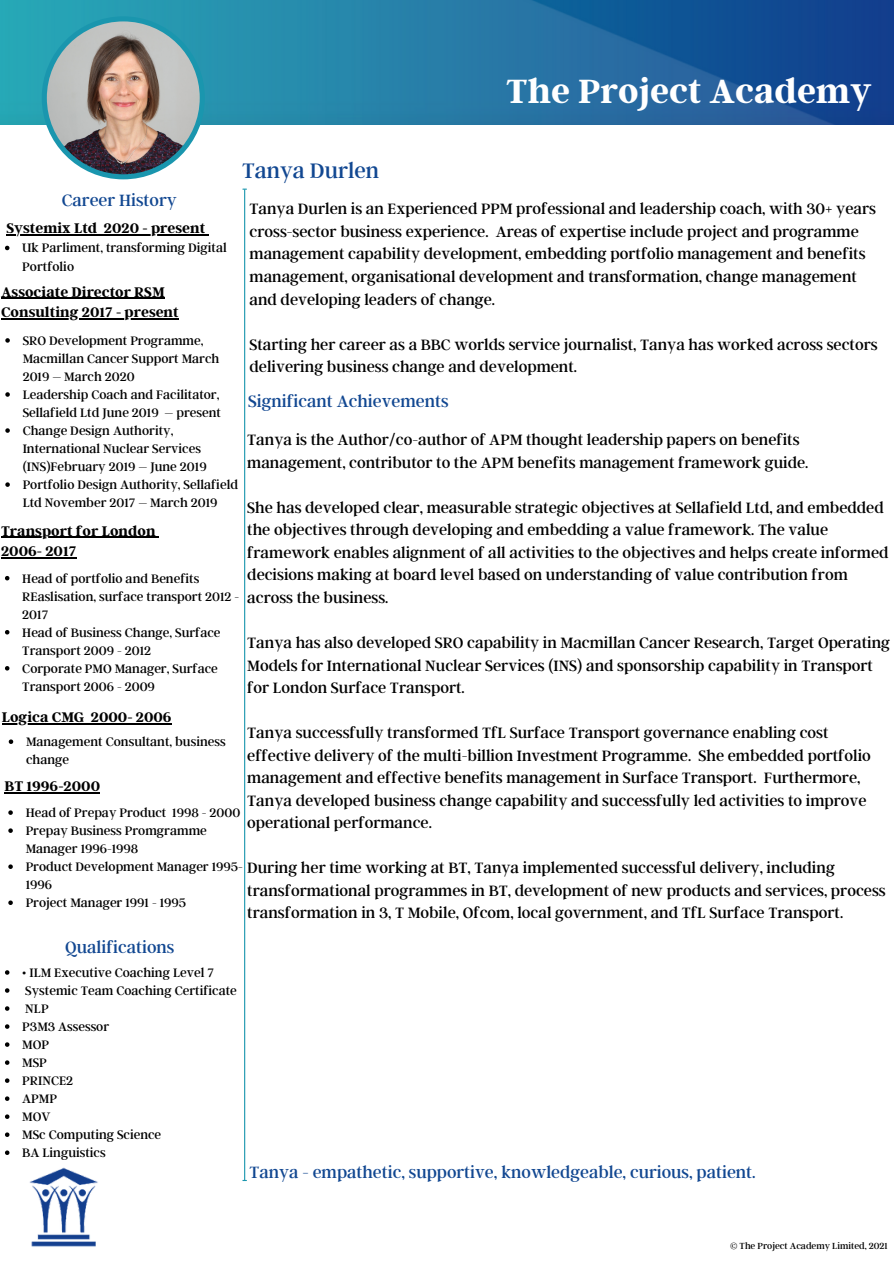
<style>
.page{position:relative;width:894px;height:1264px;background:#fff}
.page>*{position:absolute;margin:0;border:0;box-sizing:border-box;transform-origin:0 0}
.t1{font:700 36.3px "Argent CF";color:#fff}
.t2{font:23.1px "Argent CF";color:#114791}
.t3{font:18px "Argent CF";color:#114791}
.t4{font:16.5px/22.5px "Argent CF";color:#000}
.t5{font:700 15px/20.2px "Argent CF";color:#000}
.t6{font:13.5px/18px "Argent CF";color:#000}
.t7{font:9.75px "Argent CF";color:#000}
</style>
<div class="page">
<img style="left:0;top:0;width:893px;height:125px">
<div style="left:42px;top:16px;width:163px;height:163px;background:#1a96ae;border-radius:50%"></div>
<img style="left:47px;top:21px;width:153px;height:153px;border-radius:50%">
<img style="left:29px;top:1167px;width:69px;height:80px">
<hr style="left:244px;top:190px;width:1px;height:989px;background:#1a96ae">
<hr style="left:2px;top:723px;width:82px;height:1px;background:#000">
<hr style="left:91px;top:723px;width:81px;height:1px;background:#000">
<hr style="left:1px;top:537px;width:154px;height:1px;background:#000">
<hr style="left:1px;top:557px;width:75px;height:1px;background:#000">
<hr style="left:6px;top:234px;width:91px;height:1px;background:#000">
<hr style="left:104px;top:234px;width:101px;height:1px;background:#000">
<svg style="left:5px;top:246px;width:4px;height:4px"></svg>
<hr style="left:1px;top:298px;width:163px;height:1px;background:#000">
<hr style="left:1px;top:318px;width:178px;height:1px;background:#000">
<svg style="left:5px;top:338px;width:5px;height:5px"></svg>
<svg style="left:5px;top:392px;width:5px;height:5px"></svg>
<svg style="left:5px;top:428px;width:5px;height:5px"></svg>
<svg style="left:5px;top:482px;width:5px;height:5px"></svg>
<svg style="left:5px;top:576px;width:4px;height:4px"></svg>
<svg style="left:5px;top:630px;width:4px;height:4px"></svg>
<svg style="left:5px;top:666px;width:4px;height:4px"></svg>
<svg style="left:5px;top:970px;width:4px;height:4px"></svg>
<svg style="left:5px;top:988px;width:4px;height:4px"></svg>
<svg style="left:5px;top:1006px;width:4px;height:4px"></svg>
<svg style="left:5px;top:1024px;width:4px;height:4px"></svg>
<svg style="left:5px;top:1042px;width:4px;height:4px"></svg>
<svg style="left:5px;top:1060px;width:4px;height:4px"></svg>
<svg style="left:5px;top:1078px;width:4px;height:4px"></svg>
<svg style="left:5px;top:1096px;width:4px;height:4px"></svg>
<svg style="left:5px;top:1114px;width:4px;height:4px"></svg>
<svg style="left:5px;top:1132px;width:4px;height:4px"></svg>
<svg style="left:5px;top:1150px;width:4px;height:4px"></svg>
<svg style="left:9px;top:739px;width:4px;height:5px"></svg>
<hr style="left:5px;top:792px;width:95px;height:1px;background:#000">
<svg style="left:8px;top:810px;width:5px;height:4px"></svg>
<svg style="left:8px;top:828px;width:5px;height:4px"></svg>
<svg style="left:8px;top:864px;width:5px;height:5px"></svg>
<svg style="left:8px;top:900px;width:5px;height:5px"></svg>
<p class="t2" style="left:242px;top:155px;width:138px">Tanya Durlen</p>
<p class="t1" style="left:506px;top:68px;width:367px">The Project Academy</p>
<p class="t3" style="left:62px;top:188px;width:116px">Career History</p>
<p class="t4" style="left:249px;top:197px;width:628px">Tanya Durlen is an Experienced PPM professional and leadership coach, with 30+ years cross-sector business experience. Areas of expertise include project and programme management capability development, embedding portfolio management and benefits management, organisational development and transformation, change management and developing leaders of change.</p>
<p class="t4" style="left:249px;top:332px;width:629px">Starting her career as a BBC worlds service journalist, Tanya has worked across sectors delivering business change and development.</p>
<p class="t5" style="left:6px;top:217px;width:200px">Systemix Ltd 2020 - present</p>
<p class="t6" style="left:22px;top:238px;width:206px">Uk Parliment, transforming Digital<br>Portfolio</p>
<p class="t5" style="left:1px;top:281px;width:179px">Associate Director RSM<br>Consulting 2017 - present</p>
<p class="t6" style="left:23px;top:331px;width:198px">SRO Development Programme,<br>Macmillan Cancer Support March<br>2019 – March 2020</p>
<p class="t6" style="left:23px;top:385px;width:200px">Leadership Coach and Facilitator,<br>Sellafield Ltd June 2019 – present</p>
<p class="t6" style="left:23px;top:421px;width:185px">Change Design Authority,<br>International Nuclear Services (INS)February 2019 – June 2019</p>
<p class="t6" style="left:23px;top:475px;width:217px">Portfolio Design Authority, Sellafield<br>Ltd November 2017 – March 2019</p>
<p class="t3" style="left:248px;top:389px;width:202px">Significant Achievements</p>
<p class="t4" style="left:247px;top:428px;width:562px">Tanya is the Author/co-author of APM thought leadership papers on benefits management, contributor to the APM benefits management framework guide.</p>
<p class="t4" style="left:247px;top:495px;width:642px">She has developed clear, measurable strategic objectives at Sellafield Ltd, and embedded the objectives through developing and embedding a value framework. The value framework enables alignment of all activities to the objectives and helps create informed decisions making at board level based on understanding of value contribution from across the business.</p>
<p class="t4" style="left:247px;top:630px;width:644px">Tanya has also developed SRO capability in Macmillan Cancer Research, Target Operating<br>Models for International Nuclear Services (INS) and sponsorship capability in Transport for London Surface Transport.</p>
<p class="t4" style="left:247px;top:720px;width:625px">Tanya successfully transformed TfL Surface Transport governance enabling cost effective delivery of the multi-billion Investment Programme. She embedded portfolio management and effective benefits management in Surface Transport. Furthermore, Tanya developed business change capability and successfully led activities to improve operational performance.</p>
<p class="t4" style="left:247px;top:856px;width:639px">During her time working at BT, Tanya implemented successful delivery, including transformational programmes in BT, development of new products and services, process transformation in 3, T Mobile, Ofcom, local government, and TfL Surface Transport.</p>
<p class="t5" style="left:1px;top:520px;width:156px">Transport for London</p>
<p class="t5" style="left:1px;top:540px;width:77px">2006- 2017</p>
<p class="t6" style="left:22px;top:568px;width:218px">Head of portfolio and Benefits<br>REaslisation, surface transport 2012 -<br>2017</p>
<p class="t6" style="left:22px;top:622px;width:200px">Head of Business Change, Surface<br>Transport 2009 - 2012</p>
<p class="t6" style="left:22px;top:658px;width:197px">Corporate PMO Manager, Surface<br>Transport 2006 - 2009</p>
<p class="t5" style="left:2px;top:706px;width:171px">Logica CMG 2000- 2006</p>
<p class="t6" style="left:26px;top:732px;width:201px">Management Consultant, business change</p>
<p class="t5" style="left:5px;top:775px;width:97px">BT 1996-2000</p>
<p class="t6" style="left:26px;top:803px;width:216px">Head of Prepay Product 1998 - 2000</p>
<p class="t6" style="left:26px;top:821px;width:183px">Prepay Business Promgramme<br>Manager 1996-1998</p>
<p class="t6" style="left:26px;top:857px;width:219px">Product Development Manager 1995-<br>1996</p>
<p class="t6" style="left:26px;top:893px;width:162px">Project Manager 1991 - 1995</p>
<p class="t3" style="left:65px;top:935px;width:111px">Qualifications</p>
<p class="t6" style="left:22px;top:963px;width:193px">• ILM Executive Coaching Level 7</p>
<p class="t6" style="left:25px;top:981px;width:213px">Systemic Team Coaching Certificate</p>
<p class="t6" style="left:25px;top:999px;width:25px">NLP</p>
<p class="t6" style="left:22px;top:1017px;width:88px">P3M3 Assessor</p>
<p class="t6" style="left:22px;top:1035px;width:28px">MOP</p>
<p class="t6" style="left:22px;top:1053px;width:26px">MSP</p>
<p class="t6" style="left:22px;top:1071px;width:52px">PRINCE2</p>
<p class="t6" style="left:22px;top:1089px;width:36px">APMP</p>
<p class="t6" style="left:22px;top:1107px;width:30px">MOV</p>
<p class="t6" style="left:22px;top:1125px;width:140px">MSc Computing Science</p>
<p class="t6" style="left:22px;top:1143px;width:85px">BA Linguistics</p>
<p class="t3" style="left:249px;top:1160px;width:507px">Tanya - empathetic, supportive, knowledgeable, curious, patient.</p>
<p class="t7" style="left:729px;top:1239px;width:159px">© The Project Academy Limited, 2021</p>
</div>
